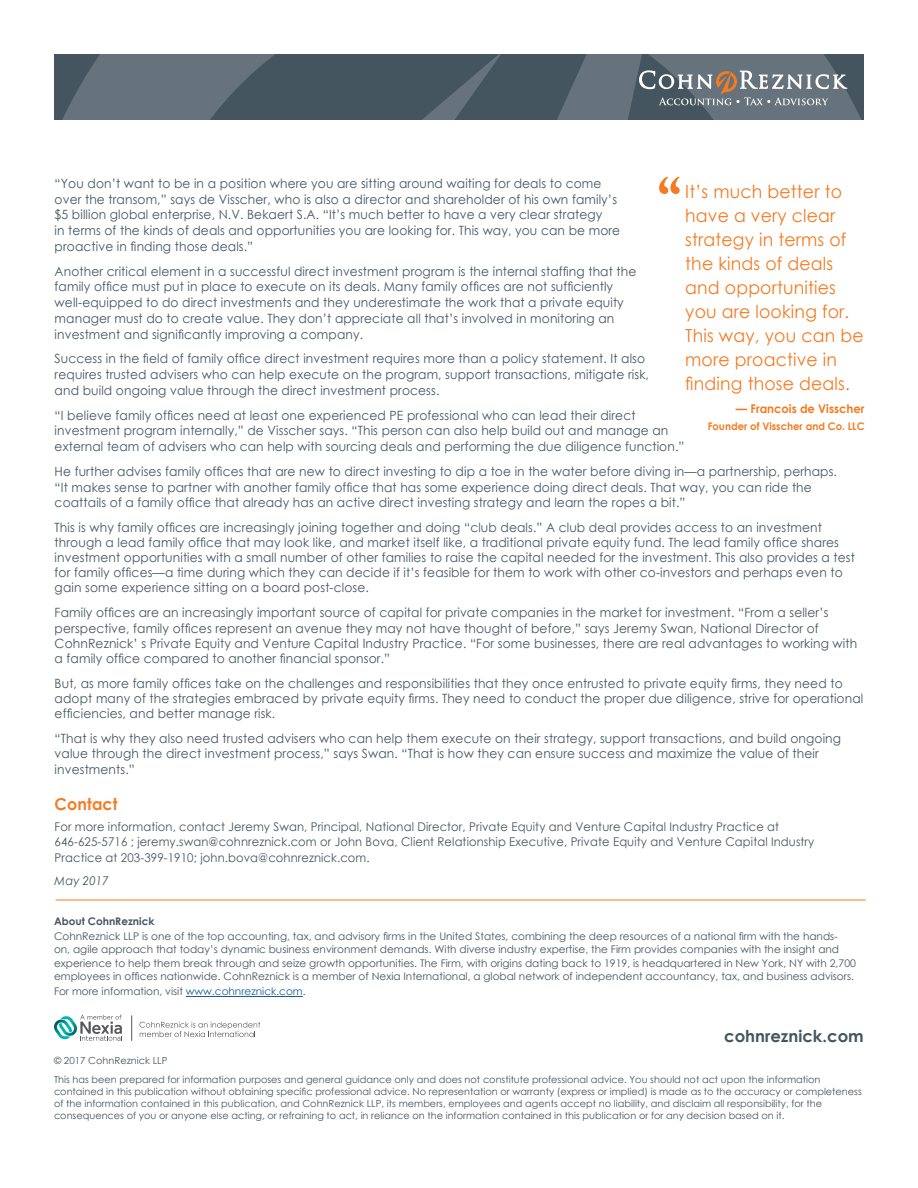
<style>
.page{position:relative;width:918px;height:1188px;background:#fff}
.page>*{position:absolute;margin:0;border:0;box-sizing:border-box;transform-origin:0 0}
.t1{font:700 60px "Adobe Caslon Pro";color:#f47b21}
.t2{font:18px/24px "Century Gothic";letter-spacing:.01em;color:#f47b21;scale:.96 1}
.t3{font:700 16.5px "Century Gothic";color:#45555f}
.t4{font:700 16.5px "Century Gothic";letter-spacing:.01em;color:#f47b21;scale:.96 1}
.t5{font:12.75px/15px "Century Gothic";letter-spacing:.01em;color:#45555f;scale:.96 1}
.t6{font:12px "Century Gothic";letter-spacing:.01em;color:#45555f;scale:.96 1}
.t7{font:700 12px "Century Gothic";color:#f47b21;scale:.96 1}
.t8{font:italic 12px "Century Gothic";letter-spacing:.01em;color:#45555f;scale:.96 1}
.t9{font:10.5px/13.5px "Century Gothic";color:#45555f}
.t10{font:700 10.5px "Century Gothic";color:#f47b21;scale:.96 1}
.t11{font:700 10.5px "Century Gothic";color:#45555f}
.t12{font:9.75px/12px "Century Gothic";color:#45555f}
.s1{color:#175d9e}
</style>
<div class="page">
<svg style="left:618px;top:54px;width:246px;height:66px;background:#5b6973"></svg>
<svg style="left:54px;top:54px;width:564px;height:66px;background:#52606a"></svg>
<svg style="left:639px;top:70px;width:208px;height:35px;background:#7d858a"></svg>
<hr style="left:186px;top:996px;width:117px;height:1px;background:#175d9e">
<svg style="left:140px;top:1022px;width:120px;height:15px"></svg>
<svg style="left:54px;top:1015px;width:68px;height:26px"></svg>
<svg style="left:131px;top:1015px;width:1px;height:26px"></svg>
<hr style="left:56px;top:900px;width:810px;height:1px;background:#f47b21">
<p class="t1" style="left:658px;top:164px;width:25px">“</p>
<p class="t5" style="left:55px;top:175px;width:571px">“You don’t want to be in a position where you are sitting around waiting for deals to come</p>
<p class="t5" style="left:55px;top:191px;width:587px">over the transom,” says de Visscher, who is also a director and shareholder of his own family’s</p>
<p class="t5" style="left:55px;top:207px;width:572px">$5 billion global enterprise, N.V. Bekaert S.A. “It’s much better to have a very clear strategy</p>
<p class="t5" style="left:55px;top:223px;width:591px">in terms of the kinds of deals and opportunities you are looking for. This way, you can be more</p>
<p class="t5" style="left:55px;top:238px;width:208px">proactive in finding those deals.”</p>
<p class="t5" style="left:55px;top:263px;width:607px">Another critical element in a successful direct investment program is the internal staffing that the</p>
<p class="t5" style="left:55px;top:279px;width:583px">family office must put in place to execute on its deals. Many family offices are not sufficiently</p>
<p class="t5" style="left:55px;top:295px;width:594px">well-equipped to do direct investments and they underestimate the work that a private equity</p>
<p class="t5" style="left:55px;top:310px;width:585px">manager must do to create value. They don’t appreciate all that’s involved in monitoring an</p>
<p class="t5" style="left:55px;top:326px;width:323px">investment and significantly improving a company.</p>
<p class="t5" style="left:55px;top:351px;width:617px">Success in the field of family office direct investment requires more than a policy statement. It also</p>
<p class="t5" style="left:55px;top:367px;width:621px">requires trusted advisers who can help execute on the program, support transactions, mitigate risk,</p>
<p class="t5" style="left:55px;top:382px;width:402px">and build ongoing value through the direct investment process.</p>
<p class="t5" style="left:55px;top:407px;width:607px">“I believe family offices need at least one experienced PE professional who can lead their direct</p>
<p class="t5" style="left:55px;top:423px;width:641px">investment program internally,” de Visscher says. “This person can also help build out and manage an</p>
<p class="t5" style="left:55px;top:439px;width:658px">external team of advisers who can help with sourcing deals and performing the due diligence function.”</p>
<p class="t5" style="left:55px;top:463px;width:816px">He further advises family offices that are new to direct investing to dip a toe in the water before diving in—a partnership, perhaps.</p>
<p class="t5" style="left:55px;top:479px;width:790px">“It makes sense to partner with another family office that has some experience doing direct deals. That way, you can ride the</p>
<p class="t5" style="left:55px;top:495px;width:659px">coattails of a family office that already has an active direct investing strategy and learn the ropes a bit.”</p>
<p class="t5" style="left:55px;top:520px;width:835px">This is why family offices are increasingly joining together and doing “club deals.” A club deal provides access to an investment through a lead family office that may look like, and market itself like, a traditional private equity fund. The lead family office shares investment opportunities with a small number of other families to raise the capital needed for the investment. This also provides a test for family offices—a time during which they can decide if it’s feasible for them to work with other co-investors and perhaps even to gain some experience sitting on a board post-close.</p>
<p class="t5" style="left:55px;top:604px;width:808px">Family offices are an increasingly important source of capital for private companies in the market for investment. “From a seller’s</p>
<p class="t5" style="left:55px;top:620px;width:798px">perspective, family offices represent an avenue they may not have thought of before,” says Jeremy Swan, National Director of</p>
<p class="t5" style="left:55px;top:636px;width:837px">CohnReznick’ s Private Equity and Venture Capital Industry Practice. “For some businesses, there are real advantages to working with a family office compared to another financial sponsor.”</p>
<p class="t5" style="left:55px;top:676px;width:844px">But, as more family offices take on the challenges and responsibilities that they once entrusted to private equity firms, they need to adopt many of the strategies embraced by private equity firms. They need to conduct the proper due diligence, strive for operational efficiencies, and better manage risk.</p>
<p class="t5" style="left:55px;top:730px;width:821px">“That is why they also need trusted advisers who can help them execute on their strategy, support transactions, and build ongoing value through the direct investment process,” says Swan. “That is how they can ensure success and maximize the value of their</p>
<p class="t5" style="left:55px;top:761px;width:85px">investments.”</p>
<p class="t4" style="left:55px;top:792px;width:67px">Contact</p>
<p class="t6" style="left:55px;top:818px;width:756px">For more information, contact Jeremy Swan, Principal, National Director, Private Equity and Venture Capital Industry Practice at</p>
<p class="t6" style="left:55px;top:834px;width:793px">646-625-5716 ; jeremy.swan@cohnreznick.com or John Bova, Client Relationship Executive, Private Equity and Venture Capital Industry</p>
<p class="t6" style="left:55px;top:849px;width:330px">Practice at 203-399-1910; john.bova@cohnreznick.com.</p>
<p class="t8" style="left:55px;top:873px;width:58px">May 2017</p>
<p class="t2" style="left:685px;top:179px;width:187px">It’s much better to have a very clear strategy in terms of the kinds of deals and opportunities you are looking for.<br>This way, you can be more proactive in finding those deals.</p>
<p class="t7" style="left:736px;top:400px;width:136px">— Francois de Visscher</p>
<p class="t10" style="left:708px;top:418px;width:165px">Founder of Visscher and Co. LLC</p>
<p class="t11" style="left:54px;top:913px;width:102px">About CohnReznick</p>
<p class="t9" style="left:54px;top:929px;width:804px">CohnReznick LLP is one of the top accounting, tax, and advisory firms in the United States, combining the deep resources of a national firm with the hands&shy;on, agile approach that today’s dynamic business environment demands. With diverse industry expertise, the Firm provides companies with the insight and experience to help them break through and seize growth opportunities. The Firm, with origins dating back to 1919, is headquartered in New York, NY with 2,700 employees in offices nationwide. CohnReznick is a member of Nexia International, a global network of independent accountancy, tax, and business advisors.</p>
<p class="t9" style="left:54px;top:985px;width:253px">For more information, visit <span class="s1">www.cohnreznick.com</span>.</p>
<p class="t3" style="left:724px;top:1023px;width:141px">cohnreznick.com</p>
<p class="t12" style="left:54px;top:1055px;width:115px">© 2017 CohnReznick LLP</p>
<p class="t12" style="left:54px;top:1074px;width:809px">This has been prepared for information purposes and general guidance only and does not constitute professional advice. You should not act upon the information contained in this publication without obtaining specific professional advice. No representation or warranty (express or implied) is made as to the accuracy or completeness of the information contained in this publication, and CohnReznick LLP, its members, employees and agents accept no liability, and disclaim all responsibility, for the consequences of you or anyone else acting, or refraining to act, in reliance on the information contained in this publication or for any decision based on it.</p>
</div>
